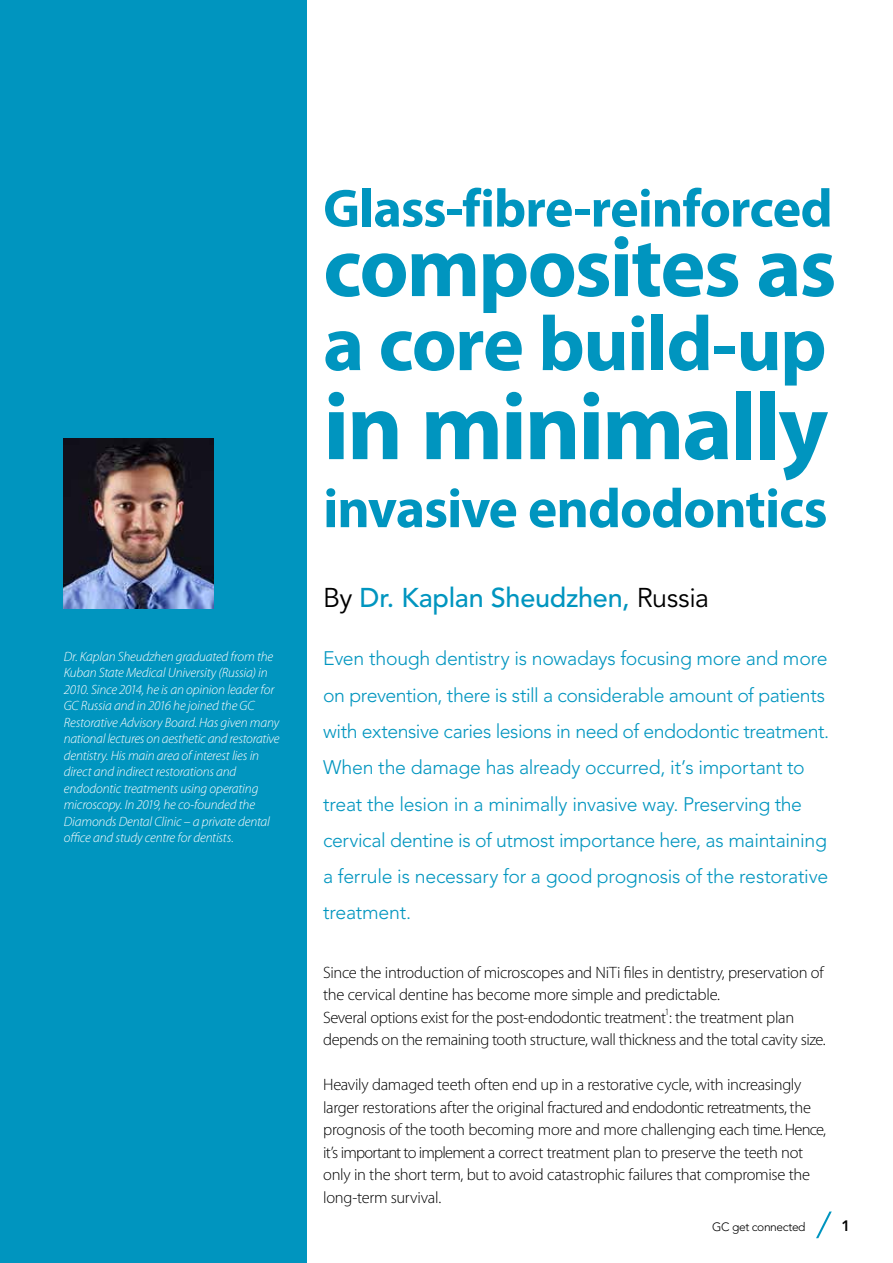
<style>
.page{position:relative;width:893px;height:1263px;background:#fff}
.page>*{position:absolute;margin:0;border:0;box-sizing:border-box;transform-origin:0 0}
.t1{font:700 96px "Myriad Pro";letter-spacing:-.025em;color:#0095bf}
.t2{font:700 85.5px "Myriad Pro";letter-spacing:-.025em;color:#0095bf}
.t3{font:700 78px "Myriad Pro";letter-spacing:-.02em;color:#0095bf}
.t4{font:700 55.5px "Myriad Pro";letter-spacing:-.02em;color:#0095bf}
.t5{font:700 54px "Myriad Pro";letter-spacing:-.02em;color:#0095bf}
.t6{font:500 27px "Avenir LT Std";letter-spacing:-.005em;color:#0095bf}
.t7{font:300 19.5px/36.3px "Avenir LT Std";letter-spacing:-.02em;color:#0095bf}
.t8{font:300 16.5px/22.5px "Myriad Pro";letter-spacing:-.02em;color:#000}
.t9{font:800 15px "Avenir LT Std";color:#000}
.t10{font:italic 300 13.5px/16.5px "Myriad Pro";letter-spacing:-.015em;color:#fff}
.t11{font:300 12px "Avenir LT Std";letter-spacing:-.03em;color:#000}
.t12{font:300 9.6px "Myriad Pro";color:#000}
.s1{font-weight:400;color:#000}
</style>
<div class="page">
<svg style="left:816px;top:1211px;width:16px;height:27px"></svg>
<div style="left:0;top:0;width:306px;height:1263px;background:#0095bf"></div>
<img style="left:64px;top:438px;width:150px;height:170px">
<h3 class="t5" style="left:323px;top:178px;width:511px">Glass-fibre-reinforced</h3>
<h2 class="t2" style="left:323px;top:219px;width:515px">composites as</h2>
<h3 class="t3" style="left:323px;top:300px;width:505px">a core build-up</h3>
<h1 class="t1" style="left:323px;top:373px;width:507px">in minimally</h1>
<h3 class="t4" style="left:323px;top:477px;width:506px">invasive endodontics</h3>
<h3 class="t6" style="left:323px;top:582px;width:388px"><span class="s1">By</span> Dr. Kaplan Sheudzhen, <span class="s1">Russia</span></h3>
<p class="t10" style="left:64px;top:648px;width:217px">Dr. Kaplan Sheudzhen graduated from the Kuban State Medical University (Russia) in 2010. Since 2014, he is an opinion leader for GC Russia and in 2016 he joined the GC Restorative Advisory Board. Has given many national lectures on aesthetic and restorative dentistry. His main area of interest lies in direct and indirect restorations and endodontic treatments using operating microscopy. In 2019, he co-founded the Diamonds Dental Clinic – a private dental office and study centre for dentists.</p>
<p class="t7" style="left:323px;top:640px;width:508px">Even though dentistry is nowadays focusing more and more on prevention, there is still a considerable amount of patients with extensive caries lesions in need of endodontic treatment.<br>When the damage has already occurred, it’s important to treat the lesion in a minimally invasive way. Preserving the cervical dentine is of utmost importance here, as maintaining a ferrule is necessary for a good prognosis of the restorative treatment.</p>
<p class="t8" style="left:323px;top:961px;width:502px">Since the introduction of microscopes and NiTi files in dentistry, preservation of the cervical dentine has become more simple and predictable.<br>Several options exist for the post-endodontic treatment : the treatment plan</p>
<p class="t12" style="left:665px;top:1006px;width:6px">1</p>
<p class="t8" style="left:323px;top:1029px;width:504px">depends on the remaining tooth structure, wall thickness and the total cavity size.</p>
<p class="t8" style="left:323px;top:1074px;width:504px">Heavily damaged teeth often end up in a restorative cycle, with increasingly larger restorations after the original fractured and endodontic retreatments, the prognosis of the tooth becoming more and more challenging each time. Hence, it’s important to implement a correct treatment plan to preserve the teeth not only in the short term, but to avoid catastrophic failures that compromise the long-term survival.</p>
<p class="t11" style="left:712px;top:1219px;width:95px">GC get connected</p>
<p class="t9" style="left:842px;top:1216px;width:10px">1</p>
</div>
